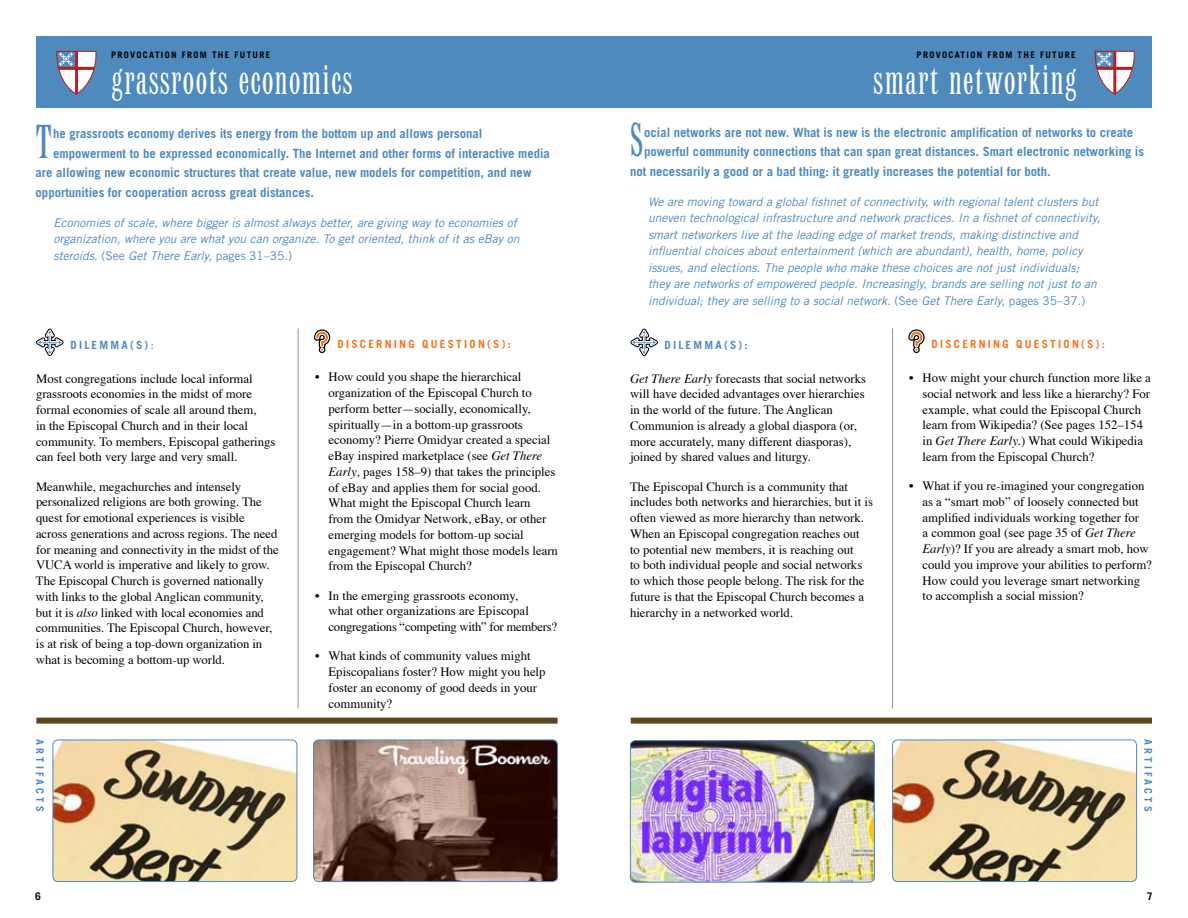
<style>
.page{position:relative;width:1188px;height:918px;background:#fff}
.page>*{position:absolute;margin:0;border:0;box-sizing:border-box;transform-origin:0 0}
.t1{font:condensed 48.6px "Latin MT Std";color:#4e8abe}
.t2{font:condensed 42px "Latin MT Std";letter-spacing:.025em;color:#fff}
.t3{font:12.75px/15.8px "Times";color:#000}
.t4{font:700 12.75px "Trade Gothic";color:#4e8abe}
.t5{font:italic 12px/16.5px "Trade Gothic";color:#4e8abe}
.t6{font:700 11.25px "Trade Gothic";letter-spacing:.2em;color:#f37421}
.t7{font:700 11.25px "Trade Gothic";letter-spacing:.2em;color:#4e8abe}
.t8{font:700 10.5px "Trade Gothic";letter-spacing:.3em;color:#4e8abe}
.t9{font:700 10.5px "Trade Gothic";color:#000}
.t10{font:700 9px "Trade Gothic";letter-spacing:.15em;color:#000}
.s1{font-style:normal}
.s2{font-weight:400;font-size:12px}
.s3{font-style:italic}
</style>
<div class="page">
<div style="left:36px;top:36px;width:558px;height:72px;background:#4e8abe"></div>
<div style="left:36px;top:718px;width:522px;height:6px;background:#5a471c"></div>
<svg style="left:56px;top:51px;width:41px;height:44px"></svg>
<div style="left:594px;top:36px;width:558px;height:72px;background:#4e8abe"></div>
<div style="left:631px;top:718px;width:521px;height:6px;background:#5a471c"></div>
<svg style="left:1095px;top:51px;width:40px;height:44px"></svg>
<hr style="left:892px;top:328px;width:1px;height:381px;background:#939598">
<hr style="left:298px;top:328px;width:1px;height:380px;background:#939598">
<svg style="left:36px;top:328px;width:28px;height:29px"></svg>
<svg style="left:314px;top:329px;width:17px;height:24px"></svg>
<svg style="left:908px;top:329px;width:17px;height:24px"></svg>
<svg style="left:630px;top:328px;width:28px;height:29px"></svg>
<img style="left:53px;top:740px;width:244px;height:142px">
<div style="left:52px;top:740px;width:245px;height:142px;border:1px solid #4e8abe;border-radius:5px"></div>
<img style="left:893px;top:740px;width:244px;height:142px">
<div style="left:892px;top:740px;width:245px;height:142px;border:1px solid #4e8abe;border-radius:5px"></div>
<img style="left:314px;top:740px;width:244px;height:142px">
<div style="left:313px;top:740px;width:245px;height:142px;border:1px solid #4e8abe;border-radius:5px"></div>
<img style="left:630px;top:741px;width:244px;height:141px">
<div style="left:630px;top:740px;width:245px;height:143px;border:1px solid #4e8abe;border-radius:5px"></div>
<p class="t10" style="left:111px;top:49px;width:14px">PROVOCA</p>
<p class="t10" style="left:155px;top:49px;width:12px">TION</p>
<p class="t10" style="left:182px;top:49px;width:84px">FROM THE FUTURE</p>
<p class="t10" style="left:917px;top:49px;width:14px">PROVOCA</p>
<p class="t10" style="left:961px;top:49px;width:12px">TION</p>
<p class="t10" style="left:987px;top:49px;width:84px">FROM THE FUTURE</p>
<h2 class="t2" style="left:111px;top:57px;width:243px">grassroots economics</h2>
<h2 class="t2" style="left:873px;top:57px;width:205px">smart networking</h2>
<h1 class="t1" style="left:36px;top:115px;width:18px">T</h1>
<p class="t4" style="left:53px;top:126px;width:431px">he grassroots economy derives its energy from the bottom up and allows personal</p>
<p class="t4" style="left:53px;top:145px;width:498px">empowerment to be expressed economically. The Internet and other forms of interactive media</p>
<p class="t4" style="left:36px;top:165px;width:497px">are allowing new economic structures that create value, new models for competition, and new</p>
<p class="t4" style="left:36px;top:184px;width:280px">opportunities for cooperation across great distances.</p>
<p class="t5" style="left:54px;top:214px;width:467px">Economies of scale, where bigger is almost always better, are giving way to economies of organization, where you are what you can organize. To get oriented, think of it as eBay on steroids. <span class="s1">(See</span> Get There Early, <span class="s1">pages 31–35.)</span></p>
<p class="t7" style="left:70px;top:338px;width:85px">DI LE MMA(s)<span class="s2">:</span></p>
<p class="t3" style="left:36px;top:369px;width:241px">Most congregations include local informal grassroots economies in the midst of more formal economies of scale all around them,<br>in the Episcopal Church and in their local community. To members, Episcopal gatherings can feel both very large and very small.</p>
<p class="t3" style="left:36px;top:477px;width:244px">Meanwhile, megachurches and intensely personalized religions are both growing. The quest for emotional experiences is visible across generations and across regions. The need for meaning and connectivity in the midst of the VUCA world is imperative and likely to grow.<br>The Episcopal Church is governed nationally with links to the global Anglican community, but it is <span class="s3">also</span> linked with local economies and communities. The Episcopal Church, however, is at risk of being a top-down organization in what is becoming a bottom-up world.</p>
<p class="t8" style="left:46px;top:739px;width:74px;rotate:90deg">Art if act s</p>
<p class="t9" style="left:35px;top:890px;width:7px">6</p>
<p class="t6" style="left:338px;top:337px;width:175px">discerning quest ion(s):</p>
<p class="t3" style="left:329px;top:368px;width:231px;text-indent:-14px">• How could you shape the hierarchical organization of the Episcopal Church to perform better—socially, economically, spiritually—in a bottom-up grassroots economy? Pierre Omidyar created a special eBay inspired marketplace (see <span class="s3">Get There Early</span>, pages 158–9) that takes the principles of eBay and applies them for social good.<br>What might the Episcopal Church learn from the Omidyar Network, eBay, or other emerging models for bottom-up social engagement? What might those models learn from the Episcopal Church?</p>
<p class="t3" style="left:329px;top:586px;width:230px;text-indent:-14px">• In the emerging grassroots economy,<br>what other organizations are Episcopal congregations “competing with” for members?</p>
<p class="t3" style="left:329px;top:647px;width:219px;text-indent:-14px">• What kinds of community values might<br>Episcopalians foster? How might you help foster an economy of good deeds in your community?</p>
<h1 class="t1" style="left:630px;top:114px;width:14px">S</h1>
<p class="t4" style="left:644px;top:124px;width:491px">ocial networks are not new. What is new is the electronic amplification of networks to create</p>
<p class="t4" style="left:644px;top:144px;width:502px">powerful community connections that can span great distances. Smart electronic networking is</p>
<p class="t4" style="left:630px;top:163px;width:422px">not necessarily a good or a bad thing: it greatly increases the potential for both.</p>
<p class="t5" style="left:648px;top:193px;width:454px">We are moving toward a global fishnet of connectivity, with regional talent clusters but uneven technological infrastructure and network practices. In a fishnet of connectivity, smart networkers live at the leading edge of market trends, making distinctive and influential choices about entertainment (which are abundant), health, home, policy issues, and elections. The people who make these choices are not just individuals; they are networks of empowered people. Increasingly, brands are selling not just to an individual; they are selling to a social network. <span class="s1">(See</span> Get There Early, <span class="s1">pages 35–37.)</span></p>
<p class="t7" style="left:664px;top:338px;width:85px">DI LE MMA(s):</p>
<p class="t3" style="left:630px;top:369px;width:238px"><span class="s3">Get There Early</span> forecasts that social networks will have decided advantages over hierarchies in the world of the future. The Anglican Communion is already a global diaspora (or, more accurately, many different diasporas), joined by shared values and liturgy.</p>
<p class="t3" style="left:630px;top:477px;width:245px">The Episcopal Church is a community that includes both networks and hierarchies, but it is often viewed as more hierarchy than network.<br>When an Episcopal congregation reaches out<br>to potential new members, it is reaching out<br>to both individual people and social networks to which those people belong. The risk for the future is that the Episcopal Church becomes a hierarchy in a networked world.</p>
<p class="t6" style="left:932px;top:337px;width:175px">discerning quest ion(s):</p>
<p class="t3" style="left:923px;top:369px;width:230px;text-indent:-14px">• How might your church function more like a social network and less like a hierarchy? For example, what could the Episcopal Church learn from Wikipedia? (See pages 152–154 in <span class="s3">Get There Early</span>.) What could Wikipedia learn from the Episcopal Church?</p>
<p class="t3" style="left:923px;top:477px;width:231px;text-indent:-14px">• What if you re-imagined your congregation as a “smart mob” of loosely connected but amplified individuals working together for<br>a common goal (see page 35 of <span class="s3">Get There Early</span>)? If you are already a smart mob, how could you improve your abilities to perform?<br>How could you leverage smart networking to accomplish a social mission?</p>
<p class="t8" style="left:1155px;top:739px;width:74px;rotate:90deg">Art if act s</p>
<p class="t9" style="left:1147px;top:890px;width:7px">7</p>
</div>
